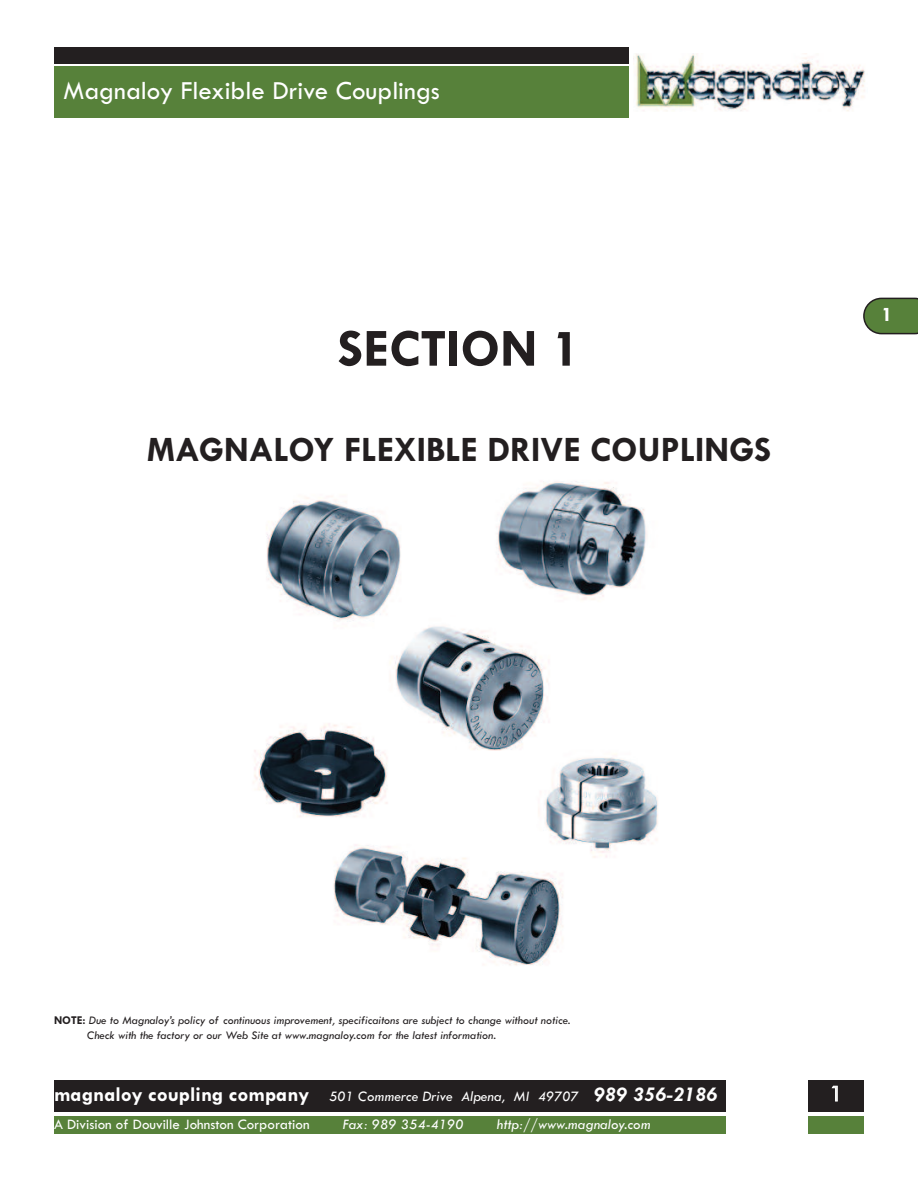
<style>
.page{position:relative;width:918px;height:1188px;background:#fff}
.page>*{position:absolute;margin:0;border:0;box-sizing:border-box;transform-origin:0 0}
.t1{font:700 54px "Tw Cen";color:#231f20}
.t2{font:700 36px "Tw Cen";color:#231f20}
.t3{font:27px "Tw Cen";color:#fff}
.t4{font:21px "Futura BT";color:#fff}
.t5{font:700 21px "Tw Cen";color:#fff}
.t6{font:15px/28px "Tw Cen";color:#fff}
.t7{font:italic 15px "Tw Cen";color:#fff}
.t8{font:italic 12px/14.4px "Tw Cen";color:#231f20}
.s1{font-weight:700;font-style:normal}
.s2{font-weight:700;font-size:21px}
.s3{font-style:italic}
.s4{font-weight:700;font-style:italic;font-size:21px}
</style>
<div class="page">
<img style="left:253px;top:481px;width:405px;height:485px">
<img style="left:635px;top:53px;width:230px;height:58px">
<div style="left:54px;top:47px;width:574px;height:17px;background:#231f20"></div>
<div style="left:808px;top:1117px;width:55px;height:17px;background:#57813a"></div>
<div style="left:54px;top:1080px;width:672px;height:32px;background:#231f20"></div>
<div style="left:54px;top:1117px;width:672px;height:17px;background:#57813a"></div>
<div style="left:808px;top:1080px;width:55px;height:32px;background:#231f20"></div>
<svg style="left:863px;top:298px;width:55px;height:36px;background:#5e8145"></svg>
<div style="left:54px;top:67px;width:574px;height:51px;background:#57813a"></div>
<h3 class="t3" style="left:64px;top:74px;width:378px">Magnaloy Flexible Drive Couplings</h3>
<h1 class="t1" style="left:337px;top:315px;width:245px">SECTION 1</h1>
<h2 class="t2" style="left:147px;top:428px;width:626px">MAGNALOY FLEXIBLE DRIVE COUPLINGS</h2>
<h3 class="t5" style="left:882px;top:302px;width:13px">1</h3>
<p class="t8" style="left:87px;top:1013px;width:485px;text-indent:-33px"><span class="s1">NOTE:</span> Due to Magnaloy’s policy of continuous improvement, specificaitons are subject to change without notice.<br>Check with the factory or our Web Site at www.magnaloy.com for the latest information.</p>
<p class="t6" style="left:54px;top:1082px;width:665px"><span class="s2">magnaloy coupling company</span> <span class="s3">501 Commerce Drive Alpena, MI 49707</span> <span class="s4">989 356-2186<br></span>A Division of Douville Johnston Corporation</p>
<p class="t7" style="left:343px;top:1115px;width:123px">Fax: 989 354-4190</p>
<p class="t7" style="left:497px;top:1115px;width:155px">http://www.magnaloy.com</p>
<h3 class="t4" style="left:830px;top:1082px;width:14px">1</h3>
</div>
